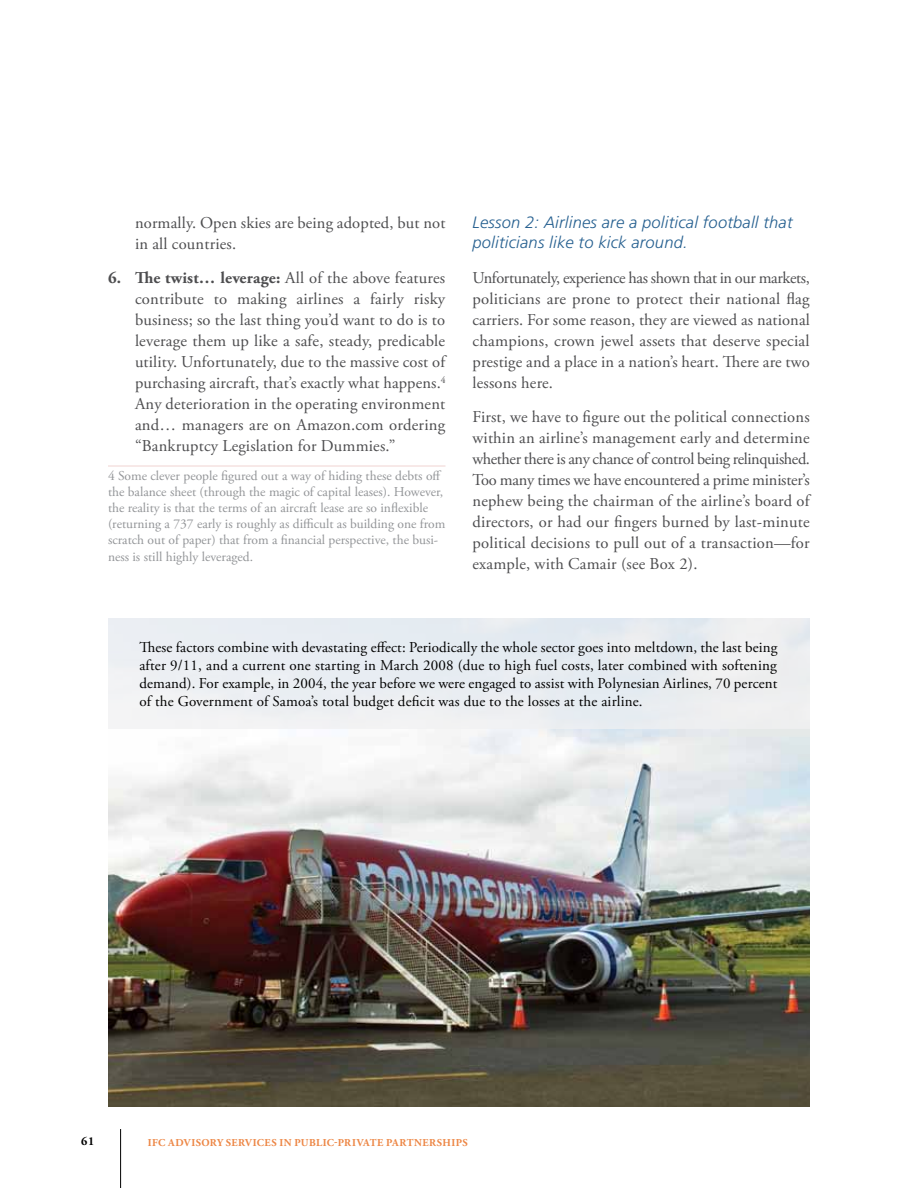
<style>
.page{position:relative;width:918px;height:1188px;background:#fff}
.page>*{position:absolute;margin:0;border:0;box-sizing:border-box;transform-origin:0 0}
.t1{font:16.5px/21px "Adobe Garamond Pro";letter-spacing:.01em;color:#4d4d4f;text-align:justify}
.t2{font:italic 300 16.5px/19.8px "Frutiger LT Std";letter-spacing:.015em;color:#266090}
.t3{font:15px/18px "Adobe Garamond Pro";letter-spacing:.01em;color:#000;text-align:justify}
.t4{font:13.5px/16.2px "Adobe Garamond Pro";color:#939598}
.t5{font:700 12px "Adobe Garamond Pro";color:#000}
.t6{font:700 10.5px "Adobe Garamond Pro";letter-spacing:.045em;color:#ed8746}
.s1{font-weight:700}
</style>
<div class="page">
<hr style="left:120px;top:1129px;width:1px;height:59px;background:#000">
<hr style="left:108px;top:466px;width:338px;height:1px;background:#f0d3d1">
<img style="left:108px;top:729px;width:702px;height:378px">
<div style="left:108px;top:618px;width:702px;height:111px;background:#eaedf2"></div>
<p class="t1" style="left:135px;top:213px;width:312px">normally. Open skies are being adopted, but not in all countries.</p>
<p class="t1" style="left:135px;top:268px;width:312px;text-indent:-27px"><span class="s1">6. THE TWIST… LEVERAGE:</span> All of the above features contribute to making airlines a fairly risky business; so the last thing you’d want to do is to leverage them up like a safe, steady, predicable utility. Unfortunately, due to the massive cost of purchasing aircraft, that’s exactly what happens.<sup>4<br></sup>Any deterioration in the operating environment and… managers are on Amazon.com ordering “Bankruptcy Legislation for Dummies.”</p>
<p class="t4" style="left:108px;top:468px;width:339px">4 Some clever people figured out a way of hiding these debts off the balance sheet (through the magic of capital leases). However, the reality is that the terms of an aircraft lease are so inflexible (returning a 737 early is roughly as difficult as building one from scratch out of paper) that from a financial perspective, the busi&shy;ness is still highly leveraged.</p>
<p class="t2" style="left:472px;top:213px;width:322px">Lesson 2: Airlines are a political football that politicians like to kick around.</p>
<p class="t1" style="left:472px;top:268px;width:339px">Unfortunately, experience has shown that in our markets, politicians are prone to protect their national flag carriers. For some reason, they are viewed as national champions, crown jewel assets that deserve special prestige and a place in a nation’s heart. There are two lessons here.</p>
<p class="t1" style="left:472px;top:407px;width:339px">First, we have to figure out the political connections within an airline’s management early and determine whether there is any chance of control being relinquished.<br>Too many times we have encountered a prime minister’s nephew being the chairman of the airline’s board of directors, or had our fingers burned by last-minute political decisions to pull out of a transaction—for example, with Camair (see Box 2).</p>
<p class="t3" style="left:139px;top:639px;width:640px">These factors combine with devastating effect: Periodically the whole sector goes into meltdown, the last being after 9/11, and a current one starting in March 2008 (due to high fuel costs, later combined with softening demand). For example, in 2004, the year before we were engaged to assist with Polynesian Airlines, 70 percent of the Government of Samoa’s total budget deficit was due to the losses at the airline.</p>
<p class="t5" style="left:81px;top:1135px;width:15px">61</p>
<p class="t6" style="left:148px;top:1136px;width:321px">IFC ADVISORY SERVICES IN PUBLIC-PRIVATE PARTNERSHIPS</p>
</div>
